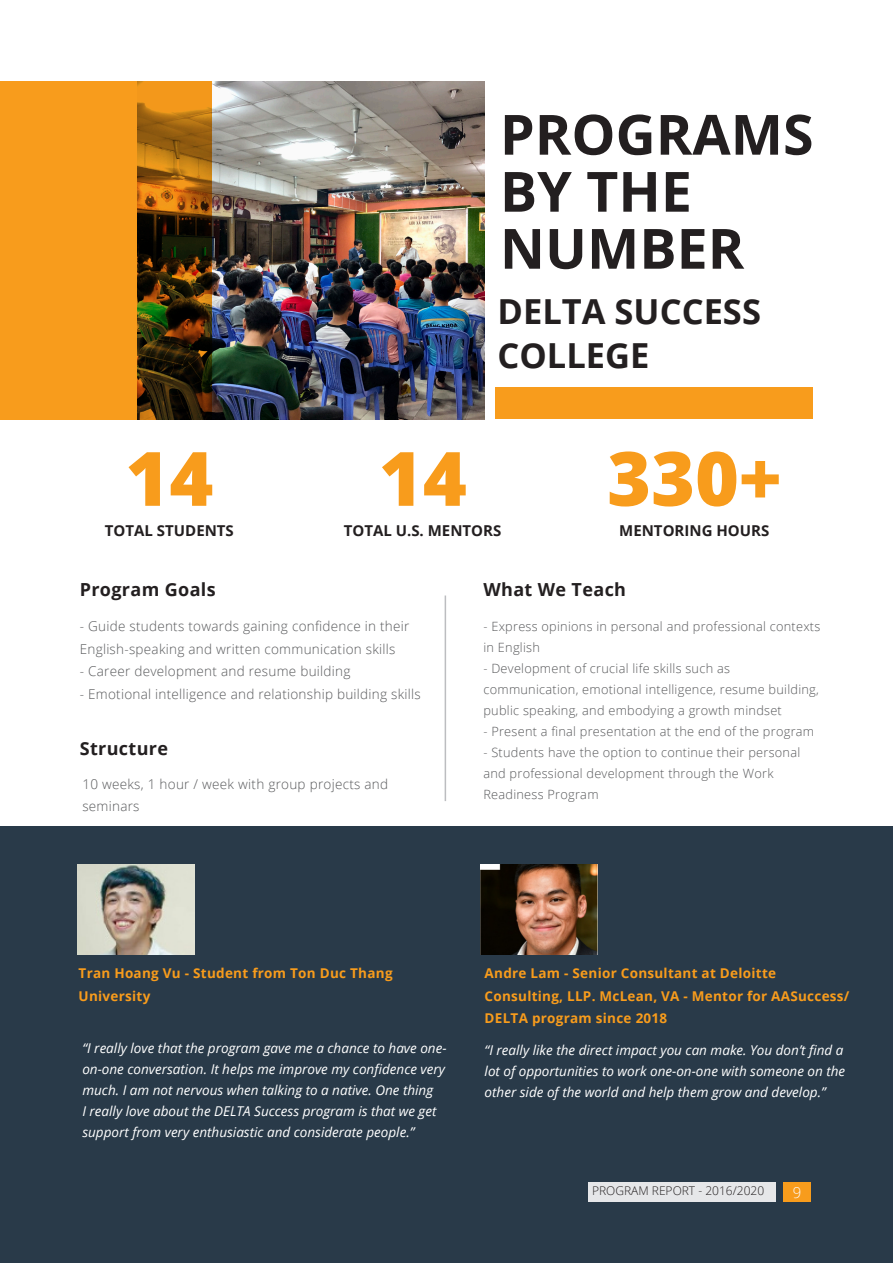
<style>
.page{position:relative;width:893px;height:1263px;background:#fff}
.page>*{position:absolute;margin:0;border:0;box-sizing:border-box;transform-origin:0 0}
.t1{font:800 75px "Open Sans";color:#f89c1c}
.t2{font:700 55.5px/57px "Open Sans";color:#231f20}
.t3{font:700 34.5px/43.5px "Open Sans";color:#231f20}
.Small_text{font:700 18px "Open Sans";letter-spacing:.02em;color:#231f20}
.Subtitle02{font:700 15px "Open Sans";color:#231f20}
.t4{font:300 15px "Open Sans";color:#fff}
.Description{font:italic 13.5px/21px "Open Sans";color:#fff}
.Small_text-2{font:300 13.5px/22.5px "Open Sans";letter-spacing:.02em;color:#57585a}
.Small_text-3{font:700 13.5px/22.5px "Open Sans";letter-spacing:.02em;color:#f89c1c}
.Small_text-4{font:300 12.75px/21px "Open Sans";letter-spacing:.02em;color:#57585a}
.t5{font:300 12px "Open Sans";color:#231f20}
</style>
<div class="page">
<img style="left:212px;top:81px;width:273px;height:338px">
<svg style="left:0;top:81px;width:212px;height:338px;background:#c57c16"></svg>
<div style="left:0;top:827px;width:893px;height:436px;background:#293a49"></div>
<div style="left:495px;top:388px;width:318px;height:31px;background:#f89c1c"></div>
<img style="left:77px;top:865px;width:117px;height:89px">
<img style="left:481px;top:865px;width:117px;height:89px">
<hr style="left:445px;top:595px;width:1px;height:206px;background:#bcbdc0">
<div style="left:783px;top:1182px;width:28px;height:20px;background:#f89c1c"></div>
<div style="left:589px;top:1182px;width:187px;height:20px;background:#e6e7e9"></div>
<p class="t1" style="left:125px;top:421px;width:89px">14</p>
<p class="Subtitle02" style="left:105px;top:520px;width:130px">TOTAL STUDENTS</p>
<p class="t2" style="left:500px;top:105px;width:315px">PROGRAMS<br>BY THE<br>NUMBER</p>
<p class="t3" style="left:497px;top:289px;width:265px">DELTA SUCCESS<br>COLLEGE</p>
<p class="t1" style="left:379px;top:421px;width:89px">14</p>
<p class="Subtitle02" style="left:344px;top:520px;width:159px">TOTAL U.S. MENTORS</p>
<p class="t1" style="left:607px;top:421px;width:176px">330+</p>
<p class="Subtitle02" style="left:619px;top:520px;width:152px">MENTORING HOURS</p>
<p class="Small_text" style="left:80px;top:576px;width:137px">Program Goals</p>
<p class="Small_text" style="left:483px;top:576px;width:144px">What We Teach</p>
<p class="Small_text-2" style="left:80px;top:615px;width:331px">- Guide students towards gaining confidence in their<br>English-speaking and written communication skills</p>
<p class="Small_text-2" style="left:80px;top:660px;width:272px">- Career development and resume building</p>
<p class="Small_text-2" style="left:80px;top:682px;width:343px">- Emotional intelligence and relationship building skills</p>
<p class="Small_text" style="left:80px;top:735px;width:90px">Structure</p>
<p class="Small_text-2" style="left:82px;top:772px;width:307px">10 weeks, 1 hour / week with group projects and seminars</p>
<p class="Small_text-4" style="left:483px;top:615px;width:338px">- Express opinions in personal and professional contexts in English</p>
<p class="Small_text-4" style="left:483px;top:657px;width:337px">- Development of crucial life skills such as communication, emotional intelligence, resume building, public speaking, and embodying a growth mindset</p>
<p class="Small_text-4" style="left:483px;top:720px;width:332px">- Present a final presentation at the end of the program</p>
<p class="Small_text-4" style="left:483px;top:741px;width:318px">- Students have the option to continue their personal and professional development through the Work<br>Readiness Program</p>
<p class="Small_text-3" style="left:79px;top:962px;width:316px">Tran Hoang Vu - Student from Ton Duc Thang<br>University</p>
<p class="Small_text-3" style="left:485px;top:962px;width:366px">Andre Lam - Senior Consultant at Deloitte<br>Consulting, LLP. McLean, VA - Mentor for AASuccess/<br>DELTA program since 2018</p>
<p class="Description" style="left:82px;top:1037px;width:366px">“I really love that the program gave me a chance to have one&shy;on-one conversation. It helps me improve my confidence very much. I am not nervous when talking to a native. One thing<br>I really love about the DELTA Success program is that we get support from very enthusiastic and considerate people.”</p>
<p class="Description" style="left:485px;top:1039px;width:362px">“I really like the direct impact you can make. You don’t find a lot of opportunities to work one-on-one with someone on the other side of the world and help them grow and develop.”</p>
<p class="t5" style="left:592px;top:1183px;width:174px">PROGRAM REPORT - 2016/2020</p>
<p class="t4" style="left:793px;top:1182px;width:10px">9</p>
</div>
